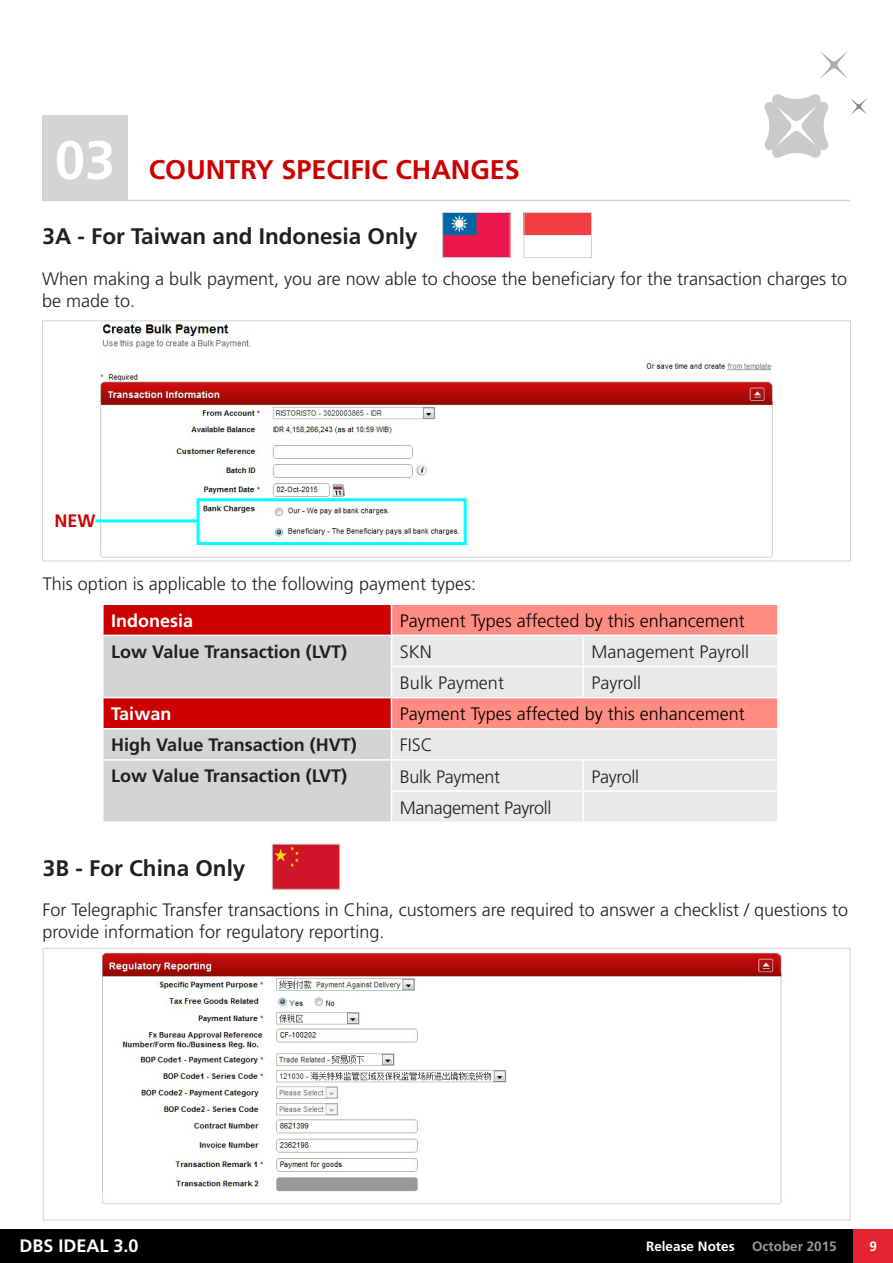
<style>
.page{position:relative;width:893px;height:1263px;background:#fff}
.page>*{position:absolute;margin:0;border:0;box-sizing:border-box;transform-origin:0 0}
.t1{font:700 54px "Frutiger";color:#fff}
.t2{font:700 27px "Frutiger";color:#c00}
.t3{font:700 22.5px "Frutiger";color:#231f20}
.t4{font:300 18px/21.6px "Frutiger";color:#231f20}
.t5{font:300 18px "Frutiger";color:#000}
.t6{font:700 18px "Frutiger";color:#231f20}
.t7{font:300 18px "Frutiger";letter-spacing:-.02em;color:#231f20}
.t8{font:700 18px "Frutiger";color:#fff}
.t9{font:700 18px "Frutiger";color:#d00000}
.t10{font:700 13.5px "Frutiger";color:#fff}
.t11{font:700 13.5px "Frutiger";color:#999}
</style>
<div class="page">
<div style="left:0;top:1230px;width:893px;height:33px;background:#000"></div>
<div style="left:853px;top:1230px;width:40px;height:33px;background:#e3242e"></div>
<svg style="left:820px;top:51px;width:28px;height:28px"></svg>
<svg style="left:764px;top:94px;width:65px;height:64px"></svg>
<svg style="left:850px;top:98px;width:17px;height:17px"></svg>
<div style="left:43px;top:115px;width:85px;height:85px;background:#d4d4d4"></div>
<hr style="left:43px;top:200px;width:807px;height:1px;background:#d4d4d4">
<img style="left:95px;top:322px;width:678px;height:236px">
<div style="left:42px;top:320px;width:809px;height:241px;border:1px solid #d4d4d4"></div>
<div style="left:197px;top:498px;width:270px;height:47px;border:3px solid #0ff"></div>
<div style="left:104px;top:605px;width:287px;height:30px;background:#c00"></div>
<div style="left:391px;top:604px;width:387px;height:31px;background:#ff8c82"></div>
<svg style="left:104px;top:636px;width:287px;height:185px;fill:#d4d4d4"></svg>
<div style="left:392px;top:636px;width:385px;height:185px;background:#e9e9e9"></div>
<div style="left:391px;top:698px;width:387px;height:31px;background:#ff8c82"></div>
<hr style="left:391px;top:603px;width:192px;height:2px;background:#fff">
<hr style="left:391px;top:605px;width:1px;height:30px;background:#fff">
<hr style="left:583px;top:603px;width:196px;height:2px;background:#fff">
<hr style="left:777px;top:605px;width:2px;height:30px;background:#fff">
<hr style="left:582px;top:636px;width:2px;height:30px;background:#fff">
<hr style="left:391px;top:666px;width:192px;height:1px;background:#fff">
<hr style="left:583px;top:666px;width:196px;height:1px;background:#fff">
<hr style="left:582px;top:667px;width:2px;height:30px;background:#fff">
<hr style="left:102px;top:697px;width:289px;height:1px;background:#fff">
<hr style="left:391px;top:697px;width:192px;height:1px;background:#fff">
<hr style="left:391px;top:698px;width:1px;height:30px;background:#fff">
<hr style="left:583px;top:697px;width:196px;height:1px;background:#fff">
<hr style="left:777px;top:698px;width:2px;height:30px;background:#fff">
<hr style="left:102px;top:728px;width:289px;height:1px;background:#fff">
<hr style="left:391px;top:728px;width:192px;height:1px;background:#fff">
<hr style="left:583px;top:728px;width:196px;height:1px;background:#fff">
<hr style="left:102px;top:759px;width:289px;height:2px;background:#fff">
<hr style="left:391px;top:759px;width:192px;height:2px;background:#fff">
<hr style="left:583px;top:759px;width:196px;height:2px;background:#fff">
<hr style="left:582px;top:761px;width:2px;height:29px;background:#fff">
<hr style="left:391px;top:790px;width:192px;height:2px;background:#fff">
<hr style="left:583px;top:790px;width:196px;height:2px;background:#fff">
<hr style="left:582px;top:792px;width:2px;height:29px;background:#fff">
<img style="left:444px;top:214px;width:65px;height:42px">
<div style="left:442px;top:212px;width:69px;height:46px;border:1px solid #d4d4d4"></div>
<img style="left:526px;top:214px;width:64px;height:22px">
<div style="left:524px;top:212px;width:68px;height:46px;border:1px solid #d4d4d4"></div>
<hr style="left:95px;top:519px;width:102px;height:3px;background:#0ff">
<div style="left:274px;top:846px;width:64px;height:42px;background:#cf1628"></div>
<div style="left:272px;top:844px;width:68px;height:46px;border:1px solid #d4d4d4"></div>
<img style="left:101px;top:951px;width:681px;height:254px">
<h1 class="t1" style="left:55px;top:128px;width:62px">03</h1>
<h2 class="t2" style="left:149px;top:154px;width:373px">COUNTRY SPECIFIC CHANGES</h2>
<p class="t3" style="left:43px;top:223px;width:377px">3A - For Taiwan and Indonesia Only</p>
<p class="t4" style="left:42px;top:268px;width:806px">When making a bulk payment, you are now able to choose the beneficiary for the transaction charges to be made to.</p>
<p class="t9" style="left:54px;top:510px;width:43px">NEW</p>
<p class="t4" style="left:43px;top:573px;width:435px">This option is applicable to the following payment types:</p>
<p class="t8" style="left:111px;top:610px;width:84px">Indonesia</p>
<p class="t5" style="left:400px;top:610px;width:346px">Payment Types affected by this enhancement</p>
<p class="t6" style="left:111px;top:641px;width:237px">Low Value Transaction (LVT)</p>
<p class="t4" style="left:400px;top:641px;width:34px">SKN</p>
<p class="t4" style="left:592px;top:641px;width:159px">Management Payroll</p>
<p class="t4" style="left:400px;top:672px;width:106px">Bulk Payment</p>
<p class="t4" style="left:592px;top:672px;width:51px">Payroll</p>
<p class="t8" style="left:111px;top:703px;width:62px">Taiwan</p>
<p class="t5" style="left:400px;top:704px;width:346px">Payment Types affected by this enhancement</p>
<p class="t6" style="left:111px;top:734px;width:247px">High Value Transaction (HVT)</p>
<p class="t4" style="left:400px;top:734px;width:34px">FISC</p>
<p class="t6" style="left:111px;top:765px;width:237px">Low Value Transaction (LVT)</p>
<p class="t7" style="left:400px;top:766px;width:102px">Bulk Payment</p>
<p class="t7" style="left:592px;top:766px;width:49px">Payroll</p>
<p class="t7" style="left:400px;top:797px;width:153px">Management Payroll</p>
<p class="t3" style="left:43px;top:854px;width:204px">3B - For China Only</p>
<p class="t4" style="left:43px;top:899px;width:807px">For Telegraphic Transfer transactions in China, customers are required to answer a checklist / questions to provide information for regulatory reporting.</p>
<p class="t8" style="left:20px;top:1235px;width:121px">DBS IDEAL 3.0</p>
<p class="t10" style="left:646px;top:1238px;width:90px">Release Notes</p>
<p class="t11" style="left:752px;top:1238px;width:86px">October 2015</p>
<p class="t10" style="left:869px;top:1238px;width:9px">9</p>
</div>
